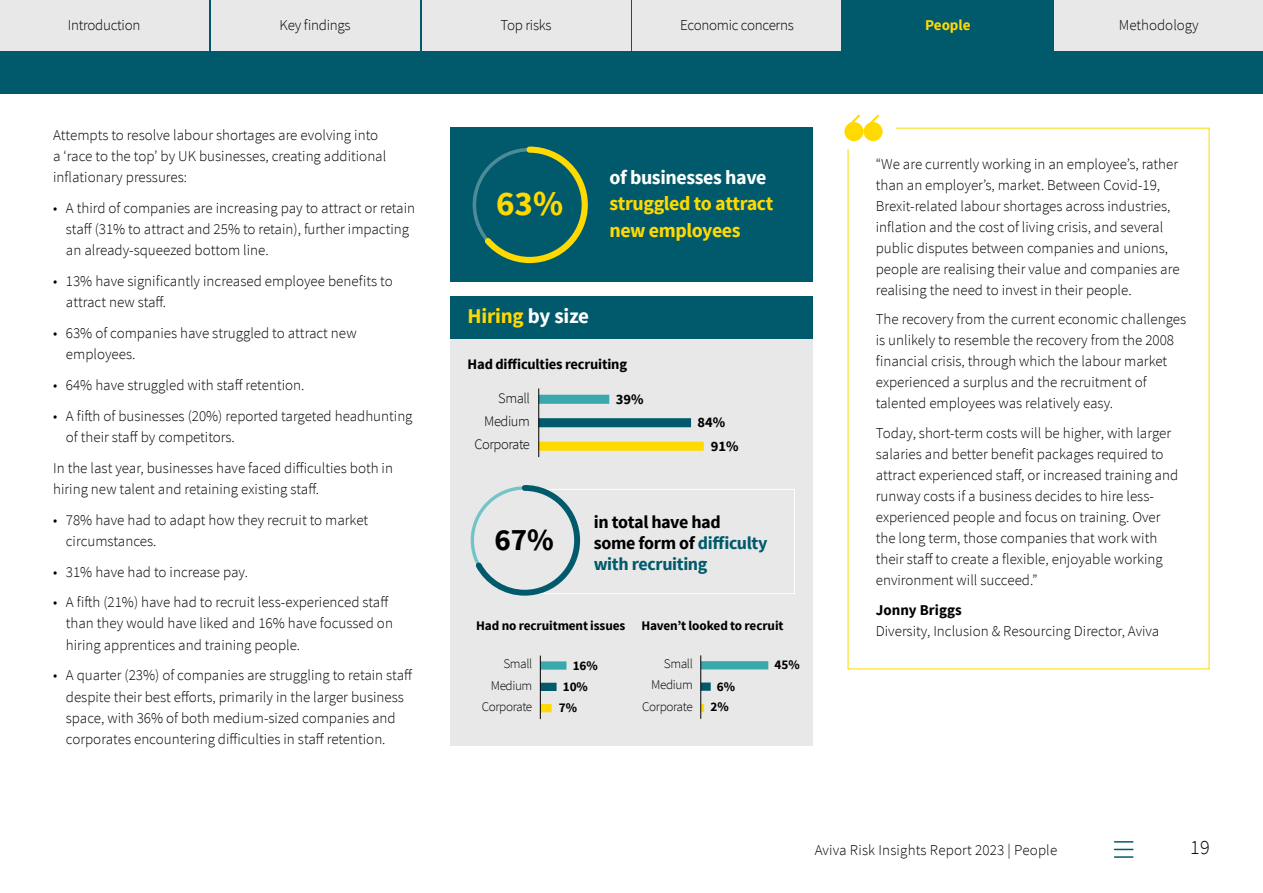
<style>
.page{position:relative;width:1263px;height:893px;background:#fff}
.page>*{position:absolute;margin:0;border:0;box-sizing:border-box;transform-origin:0 0}
.t1{font:700 35.1px "Source Sans Pro";color:#ffd900}
.t2{font:700 31.05px "Source Sans Pro";color:#000}
.t3{font:700 21px "Source Sans Pro";letter-spacing:-.01em;color:#ffd900}
.t4{font:300 20.1px "Source Sans Pro";color:#000}
.t5{font:700 19.8px/26.5px "Source Sans Pro";letter-spacing:-.02em;color:#ffd900}
.t6{font:700 19.8px "Source Sans Pro";letter-spacing:-.02em;color:#fff}
.t7{font:700 18px/21px "Source Sans Pro";letter-spacing:-.02em;color:#000}
.t8{font:300 15px/21px "Source Sans Pro";color:#000}
.t9{font:300 15px "Source Sans Pro";letter-spacing:-.02em;color:#000}
.t10{font:700 15px "Source Sans Pro";color:#000}
.t11{font:700 15px "Source Sans Pro";color:#ffd900}
.t12{font:700 14.55px/23.4px "Source Sans Pro";letter-spacing:-.015em;color:#000}
.t13{font:300 14.55px/23.2px "Source Sans Pro";letter-spacing:-.03em;color:#000;text-align:right}
.t14{font:700 13.2px/21.1px "Source Sans Pro";letter-spacing:-.01em;color:#000;text-align:center}
.t15{font:300 13.2px/21.1px "Source Sans Pro";letter-spacing:-.03em;color:#000;text-align:right}
.s1{color:#fff}
.s2{color:#005a6c}
</style>
<div class="page">
<div style="left:844px;top:122px;width:19px;height:19px;background:#ffd900;border:2px solid #ffd900;border-radius:50%"></div>
<div style="left:863px;top:122px;width:19px;height:19px;background:#ffd900;border:2px solid #ffd900;border-radius:50%"></div>
<svg style="left:845px;top:114px;width:36px;height:16px"></svg>
<div style="left:450px;top:339px;width:363px;height:406px;background:#e8e8e8"></div>
<div style="left:450px;top:296px;width:363px;height:43px;background:#005a6c"></div>
<svg style="left:701px;top:704px;width:3px;height:8px"></svg>
<div style="left:701px;top:661px;width:67px;height:8px;background:#39a9ad"></div>
<div style="left:701px;top:682px;width:10px;height:9px;background:#005a6c"></div>
<hr style="left:700px;top:655px;width:1px;height:64px;background:#000">
<div style="left:540px;top:704px;width:12px;height:8px;background:#ffd900"></div>
<div style="left:540px;top:661px;width:26px;height:9px;background:#39a9ad"></div>
<div style="left:540px;top:683px;width:17px;height:8px;background:#005a6c"></div>
<hr style="left:540px;top:656px;width:1px;height:63px;background:#000">
<div style="left:538px;top:442px;width:166px;height:9px;background:#ffd900"></div>
<div style="left:538px;top:395px;width:71px;height:9px;background:#39a9ad"></div>
<div style="left:538px;top:418px;width:153px;height:9px;background:#005a6c"></div>
<hr style="left:538px;top:388px;width:1px;height:69px;background:#000">
<div style="left:522px;top:489px;width:273px;height:105px;border:1px solid #fff"></div>
<div style="left:450px;top:128px;width:363px;height:154px;background:#005a6c"></div>
<div style="left:0;top:0;width:208px;height:52px;background:#e8e8e8"></div>
<div style="left:211px;top:0;width:208px;height:52px;background:#e8e8e8"></div>
<div style="left:422px;top:0;width:208px;height:52px;background:#e8e8e8"></div>
<div style="left:633px;top:0;width:208px;height:52px;background:#e8e8e8"></div>
<div style="left:844px;top:0;width:208px;height:52px;background:#005a6c"></div>
<div style="left:1054px;top:0;width:209px;height:52px;background:#e8e8e8"></div>
<svg style="left:1114px;top:841px;width:19px;height:2px"></svg>
<svg style="left:1114px;top:849px;width:19px;height:1px"></svg>
<svg style="left:1114px;top:856px;width:19px;height:2px"></svg>
<div style="left:0;top:52px;width:1263px;height:42px;background:#005a6c"></div>
<svg style="left:471px;top:485px;width:112px;height:111px"></svg>
<svg style="left:479px;top:146px;width:109px;height:118px"></svg>
<p class="t9" style="left:280px;top:16px;width:72px">Key findings</p>
<p class="t9" style="left:68px;top:16px;width:74px">Introduction</p>
<p class="t9" style="left:500px;top:16px;width:53px">Top risks</p>
<p class="t9" style="left:680px;top:16px;width:115px">Economic concerns</p>
<p class="t11" style="left:925px;top:16px;width:47px">People</p>
<p class="t8" style="left:1119px;top:15px;width:81px">Methodology</p>
<p class="t8" style="left:53px;top:124px;width:335px">Attempts to resolve labour shortages are evolving into a ‘race to the top’ by UK businesses, creating additional inflationary pressures:</p>
<p class="t8" style="left:66px;top:197px;width:351px;text-indent:-13px">• A third of companies are increasing pay to attract or retain staff (31% to attract and 25% to retain), further impacting an already-squeezed bottom line.</p>
<p class="t8" style="left:66px;top:270px;width:328px;text-indent:-13px">• 13% have significantly increased employee benefits to attract new staff.</p>
<p class="t8" style="left:66px;top:322px;width:292px;text-indent:-13px">• 63% of companies have struggled to attract new employees.</p>
<p class="t8" style="left:53px;top:375px;width:253px">• 64% have struggled with staff retention.</p>
<p class="t8" style="left:66px;top:405px;width:348px;text-indent:-13px">• A fifth of businesses (20%) reported targeted headhunting of their staff by competitors.</p>
<p class="t8" style="left:53px;top:457px;width:341px">In the last year, businesses have faced difficulties both in hiring new talent and retaining existing staff.</p>
<p class="t8" style="left:66px;top:509px;width:304px;text-indent:-13px">• 78% have had to adapt how they recruit to market circumstances.</p>
<p class="t8" style="left:53px;top:561px;width:196px">• 31% have had to increase pay.</p>
<p class="t8" style="left:66px;top:592px;width:329px;text-indent:-13px">• A fifth (21%) have had to recruit less-experienced staff than they would have liked and 16% have focussed on hiring apprentices and training people.</p>
<p class="t8" style="left:66px;top:665px;width:348px;text-indent:-13px">• A quarter (23%) of companies are struggling to retain staff despite their best efforts, primarily in the larger business space, with 36% of both medium-sized companies and corporates encountering difficulties in staff retention.</p>
<h1 class="t1" style="left:496px;top:181px;width:69px">63%</h1>
<h3 class="t6" style="left:609px;top:164px;width:158px">of businesses have</h3>
<h3 class="t5" style="left:609px;top:191px;width:165px">struggled to attract new employees</h3>
<h3 class="t3" style="left:468px;top:303px;width:123px">Hiring <span class="s1">by size</span></h3>
<p class="t12" style="left:468px;top:352px;width:161px">Had difficulties recruiting</p>
<p class="t13" style="left:474px;top:386px;width:57px">Small<br>Medium<br>Corporate</p>
<p class="t12" style="left:616px;top:388px;width:29px">39%</p>
<p class="t12" style="left:711px;top:411px;width:29px;text-indent:-13px">84%<br>91%</p>
<h2 class="t2" style="left:494px;top:519px;width:61px">67%</h2>
<p class="t7" style="left:594px;top:512px;width:175px">in total have had<br>some form of <span class="s2">difficulty with recruiting</span></p>
<p class="t14" style="left:476px;top:616px;width:151px">Had no recruitment issues</p>
<p class="t15" style="left:482px;top:654px;width:52px">Small<br>Medium<br>Corporate</p>
<p class="t14" style="left:559px;top:655px;width:40px;text-align:left;text-indent:14px">16%<br>10%<br>7%</p>
<p class="t14" style="left:641px;top:616px;width:144px">Haven’t looked to recruit</p>
<p class="t15" style="left:642px;top:653px;width:52px">Small<br>Medium<br>Corporate</p>
<p class="t14" style="left:774px;top:655px;width:27px">45%</p>
<p class="t14" style="left:710px;top:677px;width:26px;line-height:20.5px">6%<br>2%</p>
<p class="t8" style="left:876px;top:154px;width:305px">“We are currently working in an employee’s, rather than an employer’s, market. Between Covid-19, Brexit-related labour shortages across industries, inflation and the cost of living crisis, and several public disputes between companies and unions, people are realising their value and companies are realising the need to invest in their people.</p>
<p class="t8" style="left:876px;top:309px;width:312px">The recovery from the current economic challenges is unlikely to resemble the recovery from the 2008 financial crisis, through which the labour market experienced a surplus and the recruitment of talented employees was relatively easy.</p>
<p class="t8" style="left:876px;top:423px;width:304px">Today, short-term costs will be higher, with larger salaries and better benefit packages required to attract experienced staff, or increased training and runway costs if a business decides to hire less&shy;experienced people and focus on training. Over the long term, those companies that work with their staff to create a flexible, enjoyable working environment will succeed.”</p>
<p class="t10" style="left:876px;top:600px;width:87px">Jonny Briggs</p>
<p class="t8" style="left:876px;top:620px;width:285px">Diversity, Inclusion &amp; Resourcing Director, Aviva</p>
<p class="t8" style="left:815px;top:840px;width:244px">Aviva Risk Insights Report 2023 | People</p>
<h3 class="t4" style="left:1190px;top:835px;width:21px">19</h3>
</div>
